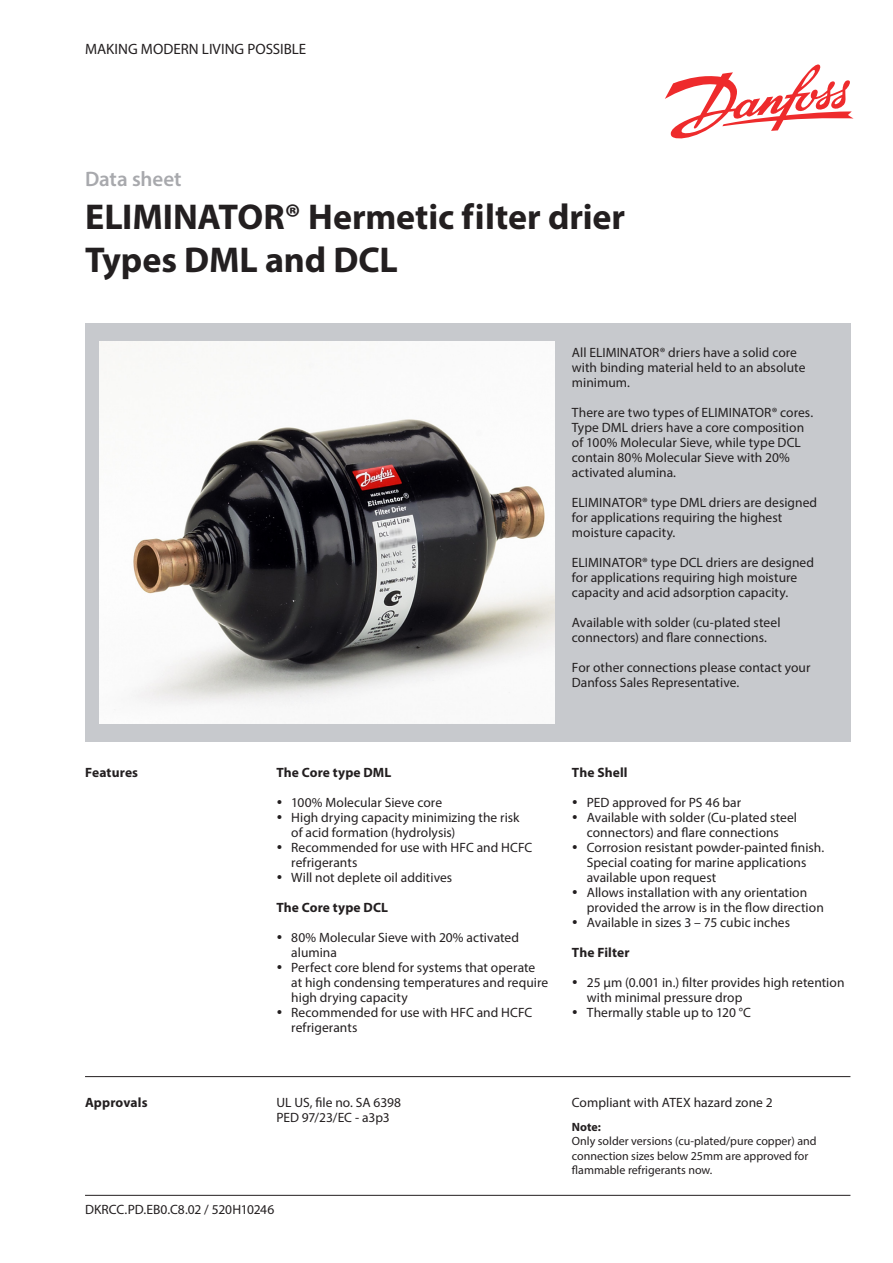
<style>
.page{position:relative;width:893px;height:1263px;background:#fff}
.page>*{position:absolute;margin:0;border:0;box-sizing:border-box;transform-origin:0 0}
.Headline_2_front_pag{font:700 36px "Myriad Pro";letter-spacing:-.005em;color:#231f20}
.Headline_1_front_pag{font:600 21px "Myriad Pro";letter-spacing:-.005em;color:#a8a9ad}
.t1{font:15px "Myriad Pro";color:#231f20}
.Body_copy{font:13.5px/15px "Myriad Pro";letter-spacing:.005em;color:#231f20}
.Body_copy-2{font:700 13.5px "Myriad Pro";letter-spacing:.01em;color:#231f20}
.Subheader_Bold_for_T{font:700 13.5px "Myriad Pro";letter-spacing:.01em;color:#231f20}
.t2{font:12px/14.4px "Myriad Pro";color:#231f20}
.t3{font:700 12px "Myriad Pro";color:#231f20}
</style>
<div class="page">
<div style="left:85px;top:323px;width:765px;height:419px;background:#c7c9cd"></div>
<svg style="left:665px;top:64px;width:188px;height:75px"></svg>
<hr style="left:85px;top:1195px;width:765px;height:1px;background:#231f20">
<hr style="left:85px;top:1076px;width:765px;height:1px;background:#231f20">
<img style="left:100px;top:342px;width:455px;height:381px">
<p class="t1" style="left:85px;top:39px;width:223px">MAKING MODERN LIVING POSSIBLE</p>
<p class="Headline_1_front_pag" style="left:85px;top:165px;width:98px">Data sheet</p>
<p class="Headline_2_front_pag" style="left:85px;top:193px;width:541px">ELIMINATOR® Hermetic filter drier</p>
<p class="Headline_2_front_pag" style="left:85px;top:237px;width:314px">Types DML and DCL</p>
<p class="Body_copy" style="left:572px;top:344px;width:227px">All ELIMINATOR® driers have a solid core</p>
<p class="Body_copy" style="left:572px;top:359px;width:235px">with binding material held to an absolute</p>
<p class="Body_copy" style="left:572px;top:374px;width:60px">minimum.</p>
<p class="Body_copy" style="left:572px;top:404px;width:243px">There are two types of ELIMINATOR® cores.</p>
<p class="Body_copy" style="left:572px;top:419px;width:234px">Type DML driers have a core composition</p>
<p class="Body_copy" style="left:572px;top:434px;width:230px">of 100% Molecular Sieve, while type DCL contain 80% Molecular Sieve with 20% activated alumina.</p>
<p class="Body_copy" style="left:572px;top:494px;width:247px">ELIMINATOR® type DML driers are designed</p>
<p class="Body_copy" style="left:572px;top:509px;width:212px">for applications requiring the highest moisture capacity.</p>
<p class="Body_copy" style="left:572px;top:554px;width:244px">ELIMINATOR® type DCL driers are designed</p>
<p class="Body_copy" style="left:572px;top:569px;width:227px">for applications requiring high moisture capacity and acid adsorption capacity.</p>
<p class="Body_copy" style="left:572px;top:614px;width:210px">Available with solder (cu-plated steel connectors) and flare connections.</p>
<p class="Body_copy" style="left:572px;top:659px;width:240px">For other connections please contact your<br>Danfoss Sales Representative.</p>
<p class="Subheader_Bold_for_T" style="left:85px;top:763px;width:55px">Features</p>
<p class="Body_copy-2" style="left:276px;top:763px;width:117px">The Core type DML</p>
<p class="Body_copy" style="left:291px;top:794px;width:152px">100% Molecular Sieve core</p>
<p class="Body_copy" style="left:291px;top:809px;width:230px">High drying capacity minimizing the risk of acid formation (hydrolysis)</p>
<p class="Body_copy" style="left:291px;top:839px;width:243px">Recommended for use with HFC and HCFC refrigerants</p>
<p class="Body_copy" style="left:291px;top:869px;width:162px">Will not deplete oil additives</p>
<p class="Body_copy-2" style="left:276px;top:898px;width:113px">The Core type DCL</p>
<p class="Body_copy" style="left:291px;top:929px;width:229px">80% Molecular Sieve with 20% activated alumina</p>
<p class="Body_copy" style="left:291px;top:959px;width:259px">Perfect core blend for systems that operate at high condensing temperatures and require high drying capacity</p>
<p class="Body_copy" style="left:291px;top:1004px;width:243px">Recommended for use with HFC and HCFC refrigerants</p>
<p class="Body_copy-2" style="left:572px;top:763px;width:57px">The Shell</p>
<p class="Body_copy" style="left:587px;top:794px;width:156px">PED approved for PS 46 bar</p>
<p class="Body_copy" style="left:587px;top:809px;width:212px">Available with solder (Cu-plated steel connectors) and flare connections</p>
<p class="Body_copy" style="left:587px;top:839px;width:239px">Corrosion resistant powder-painted finish.<br>Special coating for marine applications available upon request</p>
<p class="Body_copy" style="left:587px;top:884px;width:238px">Allows installation with any orientation provided the arrow is in the flow direction</p>
<p class="Body_copy" style="left:587px;top:914px;width:205px">Available in sizes 3 – 75 cubic inches</p>
<p class="Body_copy-2" style="left:572px;top:943px;width:59px">The Filter</p>
<p class="Body_copy" style="left:587px;top:974px;width:259px">25 µm (0.001 in.) filter provides high retention with minimal pressure drop</p>
<p class="Body_copy" style="left:587px;top:1004px;width:166px">Thermally stable up to 120 °C</p>
<p class="Subheader_Bold_for_T" style="left:85px;top:1093px;width:64px">Approvals</p>
<p class="Body_copy" style="left:276px;top:1094px;width:126px">UL US, file no. SA 6398</p>
<p class="Body_copy" style="left:276px;top:1109px;width:115px">PED 97/23/EC - a3p3</p>
<p class="Body_copy" style="left:85px;top:1201px;width:191px">DKRCC.PD.EB0.C8.02 / 520H10246</p>
<p class="Body_copy" style="left:572px;top:1094px;width:202px">Compliant with ATEX hazard zone 2</p>
<p class="t3" style="left:572px;top:1119px;width:30px">Note:</p>
<p class="t2" style="left:572px;top:1134px;width:246px">Only solder versions (cu-plated/pure copper) and connection sizes below 25mm are approved for flammable refrigerants now.</p>
</div>
